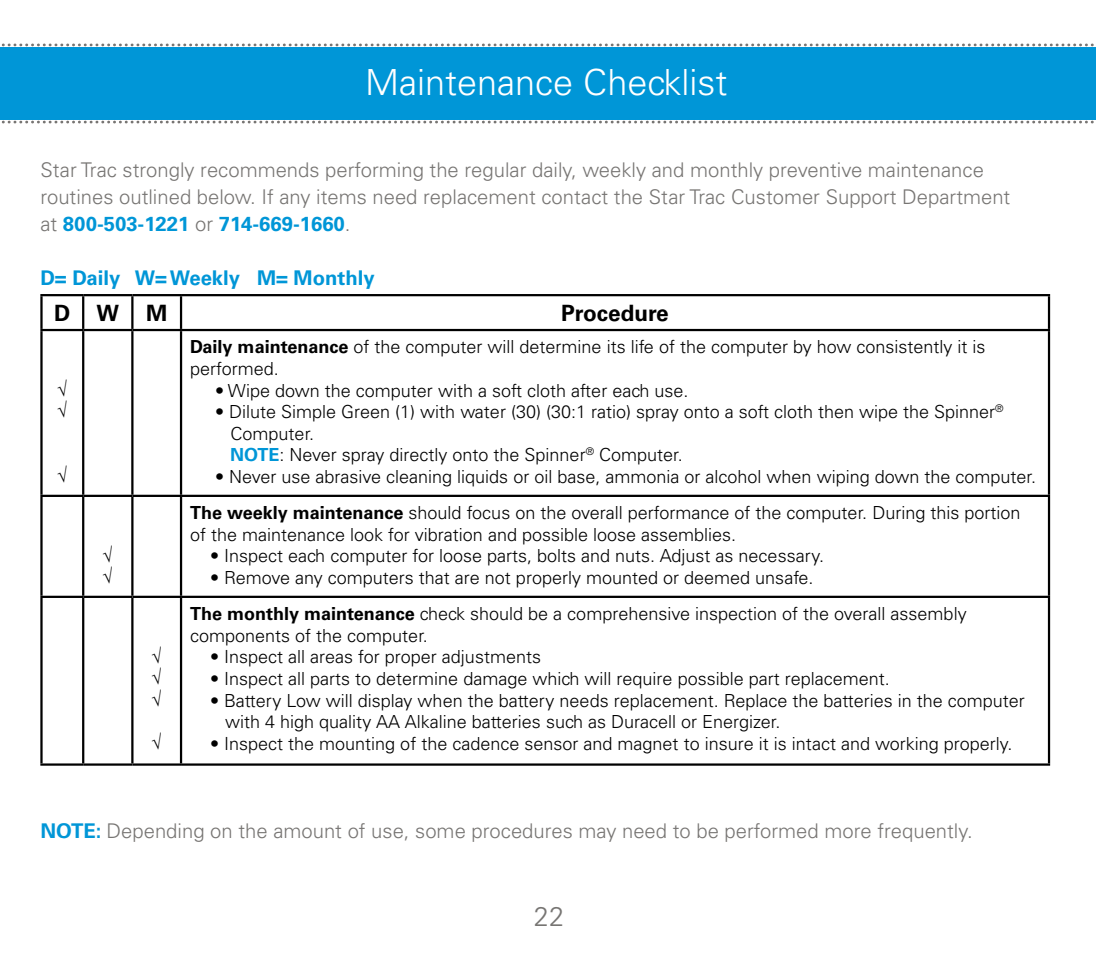
<style>
.page{position:relative;width:1096px;height:972px;background:#fff}
.page>*{position:absolute;margin:0;border:0;box-sizing:border-box;transform-origin:0 0}
.t1{font:300 36px "Univers";color:#fff}
.t2{font:300 27px "Univers";color:#777573}
.t3{font:700 22.5px "Univers";color:#000}
.t4{font:300 20.25px/27px "Univers";color:#777573}
.t5{font:700 20.25px "Univers";color:#0096d7}
.t6{font:300 18px/21.6px "Univers";color:#000}
.t7{font:18px/21.6px "Symbol";color:#000;text-align:justify}
.s1{font-weight:700;color:#0096d7}
.s2{font-weight:700}
</style>
<div class="page">
<div style="left:0;top:48px;width:1095px;height:72px;background:#0096d7"></div>
<svg style="left:1px;top:121px;width:1093px;height:2px"></svg>
<svg style="left:2px;top:44px;width:1092px;height:2px"></svg>
<hr style="left:40px;top:294px;width:43px;height:2px;background:#000">
<hr style="left:40px;top:296px;width:3px;height:33px;background:#000">
<hr style="left:83px;top:294px;width:49px;height:2px;background:#000">
<hr style="left:82px;top:296px;width:2px;height:33px;background:#000">
<hr style="left:132px;top:294px;width:49px;height:2px;background:#000">
<hr style="left:131px;top:296px;width:2px;height:33px;background:#000">
<hr style="left:181px;top:294px;width:868px;height:2px;background:#000">
<hr style="left:180px;top:296px;width:2px;height:33px;background:#000">
<hr style="left:1047px;top:296px;width:2px;height:33px;background:#000">
<hr style="left:40px;top:329px;width:43px;height:2px;background:#000">
<hr style="left:40px;top:331px;width:3px;height:164px;background:#000">
<hr style="left:83px;top:329px;width:49px;height:2px;background:#000">
<hr style="left:82px;top:331px;width:2px;height:164px;background:#000">
<hr style="left:132px;top:329px;width:49px;height:2px;background:#000">
<hr style="left:131px;top:331px;width:2px;height:164px;background:#000">
<hr style="left:181px;top:329px;width:868px;height:2px;background:#000">
<hr style="left:180px;top:331px;width:2px;height:164px;background:#000">
<hr style="left:1047px;top:331px;width:2px;height:164px;background:#000">
<hr style="left:40px;top:495px;width:43px;height:2px;background:#000">
<hr style="left:40px;top:497px;width:3px;height:99px;background:#000">
<hr style="left:83px;top:495px;width:49px;height:2px;background:#000">
<hr style="left:82px;top:497px;width:2px;height:99px;background:#000">
<hr style="left:132px;top:495px;width:49px;height:2px;background:#000">
<hr style="left:131px;top:497px;width:2px;height:99px;background:#000">
<hr style="left:181px;top:495px;width:868px;height:2px;background:#000">
<hr style="left:180px;top:497px;width:2px;height:99px;background:#000">
<hr style="left:1047px;top:497px;width:2px;height:99px;background:#000">
<hr style="left:40px;top:596px;width:43px;height:2px;background:#000">
<hr style="left:40px;top:598px;width:3px;height:165px;background:#000">
<hr style="left:83px;top:596px;width:49px;height:2px;background:#000">
<hr style="left:82px;top:598px;width:2px;height:165px;background:#000">
<hr style="left:132px;top:596px;width:49px;height:2px;background:#000">
<hr style="left:131px;top:598px;width:2px;height:165px;background:#000">
<hr style="left:181px;top:596px;width:868px;height:2px;background:#000">
<hr style="left:180px;top:598px;width:2px;height:165px;background:#000">
<hr style="left:1047px;top:598px;width:2px;height:165px;background:#000">
<hr style="left:40px;top:763px;width:43px;height:3px;background:#000">
<hr style="left:83px;top:763px;width:49px;height:3px;background:#000">
<hr style="left:132px;top:763px;width:49px;height:3px;background:#000">
<hr style="left:181px;top:763px;width:868px;height:3px;background:#000">
<h1 class="t1" style="left:365px;top:60px;width:364px">Maintenance Checklist</h1>
<p class="t4" style="left:40px;top:156px;width:971px">Star Trac strongly recommends performing the regular daily, weekly and monthly preventive maintenance routines outlined below. If any items need replacement contact the Star Trac Customer Support Department at <span class="s1">800-503-1221</span> or <span class="s1">714-669-1660</span>.</p>
<p class="t5" style="left:40px;top:266px;width:336px">D= Daily W= Weekly M= Monthly</p>
<p class="t3" style="left:54px;top:300px;width:115px">D W M</p>
<p class="t3" style="left:561px;top:300px;width:109px">Procedure</p>
<p class="t6" style="left:190px;top:336px;width:796px"><span class="s2">Daily maintenance</span> of the computer will determine its life of the computer by how consistently it is performed.</p>
<p class="t6" style="left:215px;top:379px;width:475px">• Wipe down the computer with a soft cloth after each use.</p>
<p class="t6" style="left:230px;top:401px;width:774px;text-indent:-15px">• Dilute Simple Green (1) with water (30) (30:1 ratio) spray onto a soft cloth then wipe the Spinner<sup>®<br></sup>Computer.<br><span class="s1">NOTE</span>: Never spray directly onto the Spinner<sup>®</sup> Computer.</p>
<p class="t6" style="left:215px;top:466px;width:822px">• Never use abrasive cleaning liquids or oil base, ammonia or alcohol when wiping down the computer.</p>
<p class="t6" style="left:190px;top:502px;width:831px"><span class="s2">The weekly maintenance</span> should focus on the overall performance of the computer. During this portion of the maintenance look for vibration and possible loose assemblies.</p>
<p class="t6" style="left:210px;top:545px;width:615px">• Inspect each computer for loose parts, bolts and nuts. Adjust as necessary.</p>
<p class="t6" style="left:210px;top:567px;width:605px">• Remove any computers that are not properly mounted or deemed unsafe.</p>
<p class="t7" style="left:152px;top:645px;width:11px">√ √ √</p>
<p class="t6" style="left:190px;top:603px;width:777px"><span class="s2">The monthly maintenance</span> check should be a comprehensive inspection of the overall assembly components of the computer.</p>
<p class="t6" style="left:210px;top:646px;width:332px">• Inspect all areas for proper adjustments</p>
<p class="t6" style="left:210px;top:668px;width:681px">• Inspect all parts to determine damage which will require possible part replacement.</p>
<p class="t6" style="left:225px;top:689px;width:801px;text-indent:-15px">• Battery Low will display when the battery needs replacement. Replace the batteries in the computer with 4 high quality AA Alkaline batteries such as Duracell or Energizer.</p>
<p class="t6" style="left:210px;top:733px;width:803px">• Inspect the mounting of the cadence sensor and magnet to insure it is intact and working properly.</p>
<p class="t4" style="left:40px;top:817px;width:933px"><span class="s1">NOTE:</span> Depending on the amount of use, some procedures may need to be performed more frequently.</p>
<h2 class="t2" style="left:534px;top:901px;width:32px">22</h2>
</div>
